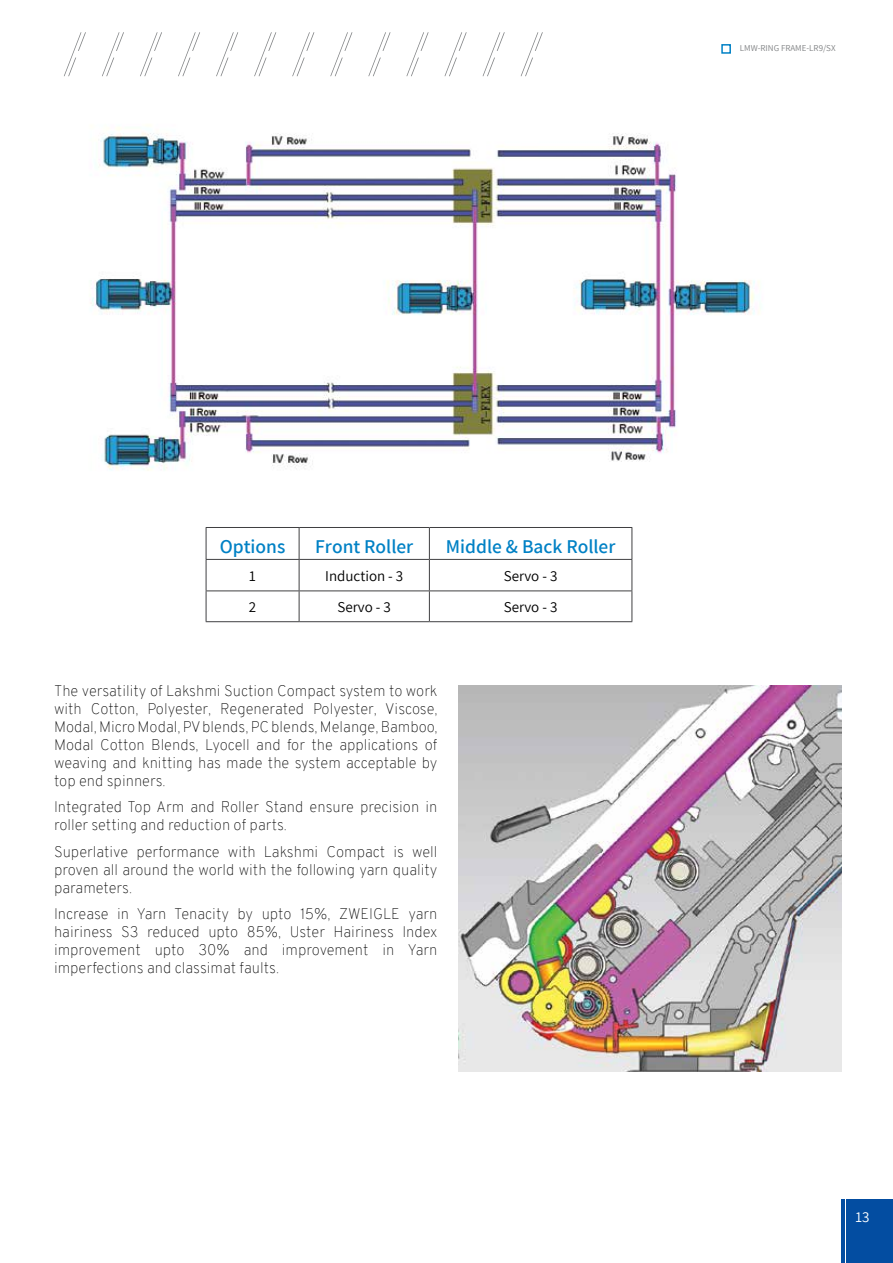
<style>
.page{position:relative;width:893px;height:1263px;background:#fff}
.page>*{position:absolute;margin:0;border:0;box-sizing:border-box;transform-origin:0 0}
.t1{font:600 19.5px "Assistant";color:#0081c5}
.t2{font:100 15px/18px "Overpass";color:#000;text-align:justify}
.t3{font:15px "Assistant";color:#000}
.t4{font:15px "Assistant";color:#fff}
.t5{font:9px "Assistant";color:#808284}
</style>
<div class="page">
<svg style="left:64px;top:32px;width:22px;height:44px"></svg>
<svg style="left:102px;top:32px;width:22px;height:44px"></svg>
<svg style="left:140px;top:32px;width:22px;height:44px"></svg>
<svg style="left:178px;top:32px;width:22px;height:44px"></svg>
<svg style="left:216px;top:32px;width:22px;height:44px"></svg>
<svg style="left:254px;top:32px;width:22px;height:44px"></svg>
<svg style="left:292px;top:32px;width:22px;height:44px"></svg>
<svg style="left:330px;top:32px;width:22px;height:44px"></svg>
<svg style="left:368px;top:32px;width:22px;height:44px"></svg>
<svg style="left:406px;top:32px;width:23px;height:44px"></svg>
<svg style="left:444px;top:32px;width:23px;height:44px"></svg>
<svg style="left:483px;top:32px;width:22px;height:44px"></svg>
<svg style="left:521px;top:32px;width:22px;height:44px"></svg>
<hr style="left:842px;top:1199px;width:3px;height:64px;background:#034da1">
<div style="left:847px;top:1199px;width:46px;height:64px;background:#034da1"></div>
<div style="left:721px;top:44px;width:10px;height:10px;border:2px solid #0081c5"></div>
<img style="left:90px;top:125px;width:670px;height:346px">
<hr style="left:206px;top:527px;width:93px;height:1px;background:#404042">
<hr style="left:206px;top:528px;width:1px;height:31px;background:#404042">
<hr style="left:299px;top:527px;width:130px;height:1px;background:#404042">
<hr style="left:299px;top:528px;width:1px;height:31px;background:#404042">
<hr style="left:429px;top:527px;width:203px;height:1px;background:#404042">
<hr style="left:429px;top:528px;width:1px;height:31px;background:#404042">
<hr style="left:632px;top:528px;width:1px;height:31px;background:#404042">
<hr style="left:206px;top:559px;width:93px;height:1px;background:#404042">
<hr style="left:206px;top:560px;width:1px;height:30px;background:#404042">
<hr style="left:299px;top:559px;width:130px;height:1px;background:#404042">
<hr style="left:299px;top:560px;width:1px;height:30px;background:#404042">
<hr style="left:429px;top:559px;width:203px;height:1px;background:#404042">
<hr style="left:429px;top:560px;width:1px;height:30px;background:#404042">
<hr style="left:632px;top:560px;width:1px;height:30px;background:#404042">
<hr style="left:206px;top:590px;width:93px;height:1px;background:#404042">
<hr style="left:206px;top:591px;width:1px;height:30px;background:#404042">
<hr style="left:299px;top:590px;width:130px;height:1px;background:#404042">
<hr style="left:299px;top:591px;width:1px;height:30px;background:#404042">
<hr style="left:429px;top:590px;width:203px;height:1px;background:#404042">
<hr style="left:429px;top:591px;width:1px;height:30px;background:#404042">
<hr style="left:632px;top:591px;width:1px;height:30px;background:#404042">
<hr style="left:206px;top:621px;width:93px;height:1px;background:#404042">
<hr style="left:299px;top:621px;width:130px;height:1px;background:#404042">
<hr style="left:429px;top:621px;width:203px;height:1px;background:#404042">
<img style="left:458px;top:686px;width:384px;height:385px">
<p class="t5" style="left:740px;top:42px;width:97px">LMW-RING FRAME-LR9/SX</p>
<h1 class="t1" style="left:220px;top:533px;width:67px">Options</h1>
<h1 class="t1" style="left:315px;top:533px;width:100px">Front Roller</h1>
<h1 class="t1" style="left:446px;top:533px;width:171px">Middle &amp; Back Roller</h1>
<p class="t3" style="left:249px;top:565px;width:8px">1</p>
<p class="t3" style="left:325px;top:565px;width:80px">Induction - 3</p>
<p class="t3" style="left:504px;top:565px;width:55px">Servo - 3</p>
<p class="t3" style="left:249px;top:597px;width:9px">2</p>
<p class="t3" style="left:338px;top:597px;width:55px">Servo - 3</p>
<p class="t3" style="left:504px;top:597px;width:55px">Servo - 3</p>
<p class="t2" style="left:54px;top:682px;width:385px">The versatility of Lakshmi Suction Compact system to work with Cotton, Polyester, Regenerated Polyester, Viscose, Modal, Micro Modal, PV blends, PC blends, Melange, Bamboo, Modal Cotton Blends, Lyocell and for the applications of weaving and knitting has made the system acceptable by top end spinners.</p>
<p class="t2" style="left:54px;top:798px;width:385px">Integrated Top Arm and Roller Stand ensure precision in roller setting and reduction of parts.</p>
<p class="t2" style="left:54px;top:843px;width:385px">Superlative performance with Lakshmi Compact is well proven all around the world with the following yarn quality parameters.</p>
<p class="t2" style="left:54px;top:905px;width:385px">Increase in Yarn Tenacity by upto 15%, ZWEIGLE yarn hairiness S3 reduced upto 85%, Uster Hairiness Index improvement upto 30% and improvement in Yarn imperfections and classimat faults.</p>
<p class="t4" style="left:855px;top:1207px;width:16px">13</p>
</div>
